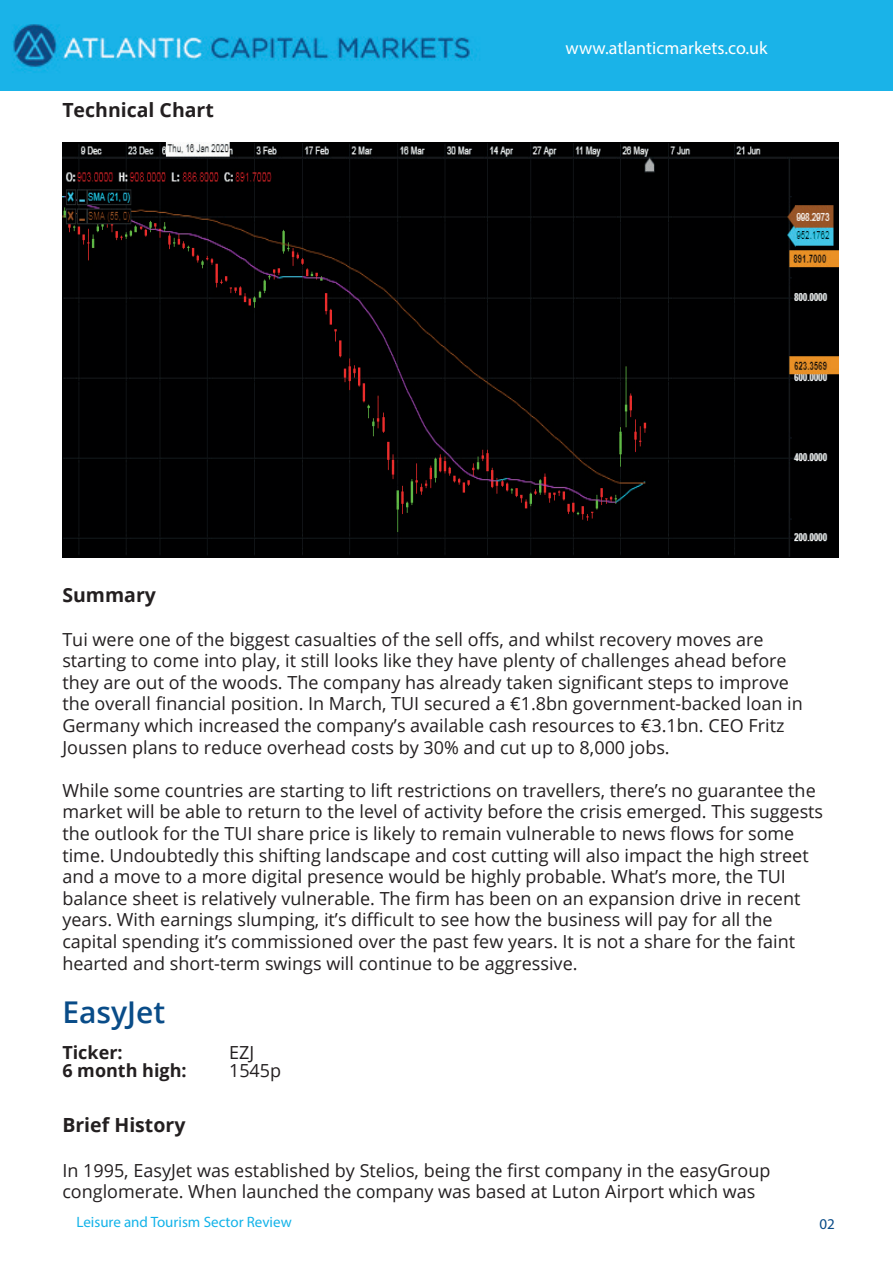
<style>
.page{position:relative;width:893px;height:1263px;background:#fff}
.page>*{position:absolute;margin:0;border:0;box-sizing:border-box;transform-origin:0 0}
.t1{font:600 30px "Open Sans";color:#094c88}
.t2{font:700 19.5px "Open Sans";color:#231f20}
.t3{font:18px/21.6px "Open Sans";color:#231f20}
.t4{font:18px "Myriad Pro";color:#fff}
.t5{font:700 18px "Open Sans";color:#231f20}
.t6{font:15px "Myriad Pro";color:#13b3e9}
.t7{font:15px "Myriad Pro";color:#094c88}
</style>
<div class="page">
<img style="left:0;top:0;width:893px;height:90px">
<img style="left:62px;top:142px;width:777px;height:415px">
<p class="t2" style="left:62px;top:96px;width:153px">Technical Chart</p>
<p class="t4" style="left:566px;top:36px;width:204px">www.atlanticmarkets.co.uk</p>
<p class="t2" style="left:62px;top:581px;width:95px">Summary</p>
<p class="t3" style="left:62px;top:628px;width:742px">Tui were one of the biggest casualties of the sell offs, and whilst recovery moves are starting to come into play, it still looks like they have plenty of challenges ahead before they are out of the woods. The company has already taken significant steps to improve the overall financial position. In March, TUI secured a €1.8bn government-backed loan in Germany which increased the company’s available cash resources to €3.1bn. CEO Fritz Joussen plans to reduce overhead costs by 30% and cut up to 8,000 jobs.</p>
<p class="t3" style="left:62px;top:779px;width:762px">While some countries are starting to lift restrictions on travellers, there’s no guarantee the market will be able to return to the level of activity before the crisis emerged. This suggests the outlook for the TUI share price is likely to remain vulnerable to news flows for some time. Undoubtedly this shifting landscape and cost cutting will also impact the high street and a move to a more digital presence would be highly probable. What’s more, the TUI balance sheet is relatively vulnerable. The firm has been on an expansion drive in recent years. With earnings slumping, it’s difficult to see how the business will pay for all the capital spending it’s commissioned over the past few years. It is not a share for the faint hearted and short-term swings will continue to be aggressive.</p>
<h1 class="t1" style="left:62px;top:991px;width:104px">EasyJet</h1>
<p class="t5" style="left:62px;top:1039px;width:62px">Ticker:</p>
<p class="t3" style="left:229px;top:1041px;width:27px">EZJ</p>
<p class="t5" style="left:62px;top:1057px;width:126px">6 month high:</p>
<p class="t3" style="left:229px;top:1059px;width:54px">1545p</p>
<p class="t2" style="left:62px;top:1111px;width:125px">Brief History</p>
<p class="t3" style="left:62px;top:1159px;width:710px">In 1995, EasyJet was established by Stelios, being the first company in the easyGroup conglomerate. When launched the company was based at Luton Airport which was</p>
<p class="t6" style="left:77px;top:1213px;width:217px">Leisure and Tourism Sector Review</p>
<p class="t7" style="left:819px;top:1214px;width:17px">02</p>
</div>
